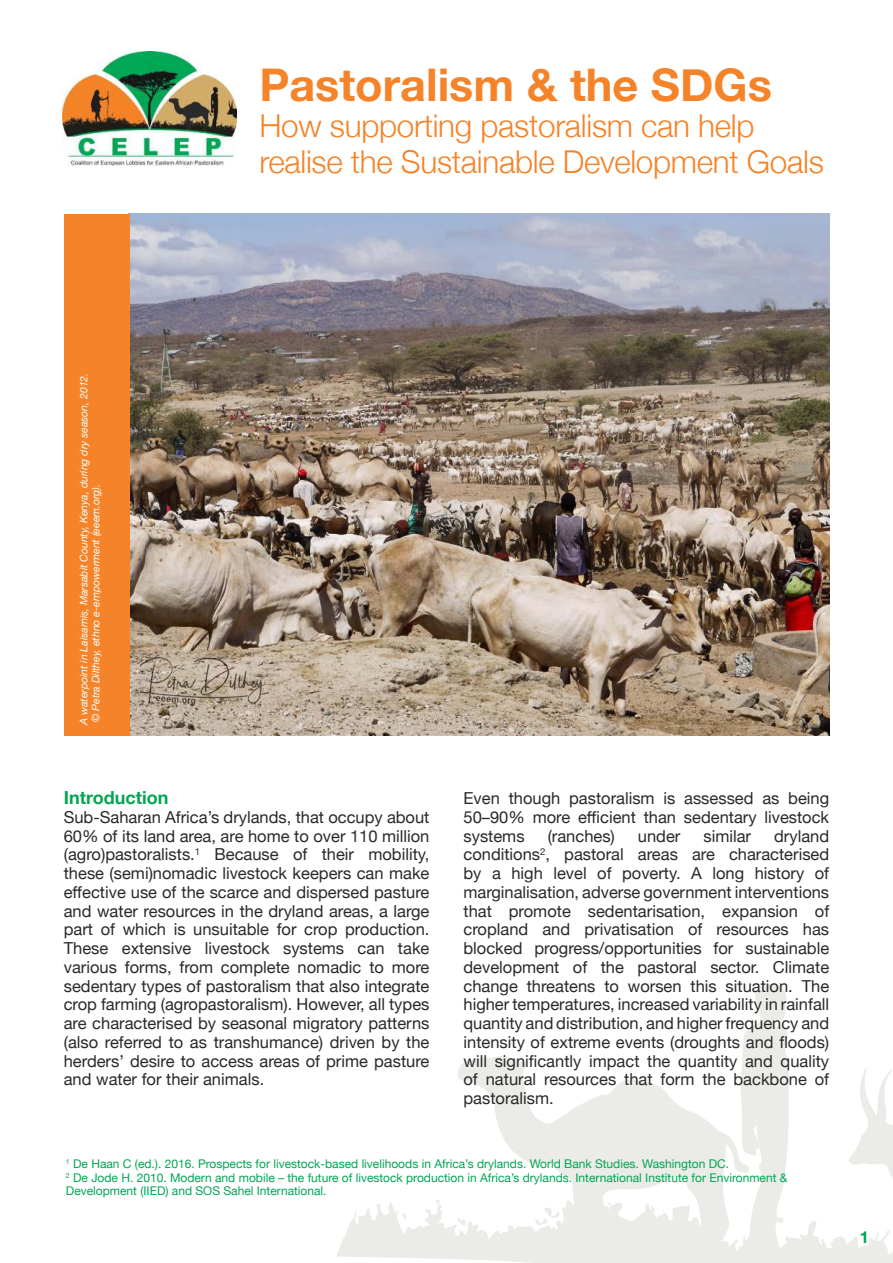
<style>
.page{position:relative;width:893px;height:1263px;background:#fff}
.page>*{position:absolute;margin:0;border:0;box-sizing:border-box;transform-origin:0 0}
.t1{font:700 45px "Helvetica Neue";color:#f58329}
.t2{font:300 31.5px/36px "Helvetica Neue";letter-spacing:-.01em;color:#f58329}
.t3{font:700 18px "Helvetica Neue";color:#00a654}
.t4{font:16.5px/18.8px "Helvetica Neue";color:#2b2829;text-align:justify}
.t5{font:700 16.5px "Helvetica Neue";color:#00a654}
.t6{font:12px/13.5px "Helvetica Neue";color:#00a654}
.t7{font:italic 10.5px/12px "Helvetica Neue";color:#fff}
</style>
<div class="page">
<svg style="left:458px;top:1056px;width:144px;height:207px"></svg>
<svg style="left:337px;top:1198px;width:258px;height:65px"></svg>
<svg style="left:602px;top:984px;width:291px;height:279px"></svg>
<img style="left:130px;top:214px;width:699px;height:522px">
<img style="left:63px;top:52px;width:174px;height:113px">
<div style="left:64px;top:214px;width:66px;height:522px;background:#f58329"></div>
<h1 class="t1" style="left:259px;top:68px;width:514px">Pastoralism &amp; the SDGs</h1>
<h2 class="t2" style="left:259px;top:111px;width:566px">How supporting pastoralism can help realise the Sustainable Development Goals</h2>
<p class="t7" style="left:79px;top:725px;width:354px;rotate:-90deg">A waterpoint in Laisamis, Marsabit County, Kenya, during dry season, 2012. © Petra Dilthey, ethno e-empowerment (eeem.org).</p>
<p class="t3" style="left:64px;top:791px;width:106px">Introduction</p>
<p class="t4" style="left:64px;top:809px;width:367px">Sub-Saharan Africa’s drylands, that occupy about 60% of its land area, are home to over 110 million (agro)pastoralists.<sup>1</sup> Because of their mobility, these (semi)nomadic livestock keepers can make effective use of the scarce and dispersed pasture and water resources in the dryland areas, a large part of which is unsuitable for crop production.<br>These extensive livestock systems can take various forms, from complete nomadic to more sedentary types of pastoralism that also integrate crop farming (agropastoralism). However, all types are characterised by seasonal migratory patterns (also referred to as transhumance) driven by the herders’ desire to access areas of prime pasture and water for their animals.</p>
<p class="t4" style="left:463px;top:790px;width:367px">Even though pastoralism is assessed as being 50–90% more efficient than sedentary livestock systems</p>
<p class="t4" style="left:548px;top:827px;width:69px">(ranches)</p>
<p class="t4" style="left:638px;top:827px;width:44px">under</p>
<p class="t4" style="left:703px;top:827px;width:49px">similar</p>
<p class="t4" style="left:463px;top:827px;width:367px;text-indent:311px">dryland conditions<sup>2</sup>, pastoral areas are characterised by a high level of poverty. A long history of marginalisation, adverse government interventions that promote sedentarisation, expansion of cropland and privatisation of resources has blocked progress/opportunities for sustainable development of the pastoral sector. Climate change threatens to worsen this situation. The higher temperatures, increased variability in rainfall quantity and distribution, and higher frequency and intensity of extreme events (droughts and floods) will significantly impact the quantity and quality of natural resources that form the backbone of pastoralism.</p>
<p class="t6" style="left:66px;top:1158px;width:723px"><sup>1</sup> De Haan C (ed.). 2016. Prospects for livestock-based livelihoods in Africa’s drylands. World Bank Studies. Washington DC.<br><sup>2</sup> De Jode H. 2010. Modern and mobile – the future of livestock production in Africa’s drylands. International Institute for Environment &amp;<br>Development (IIED) and SOS Sahel International.</p>
<p class="t5" style="left:860px;top:1231px;width:11px">1</p>
</div>
